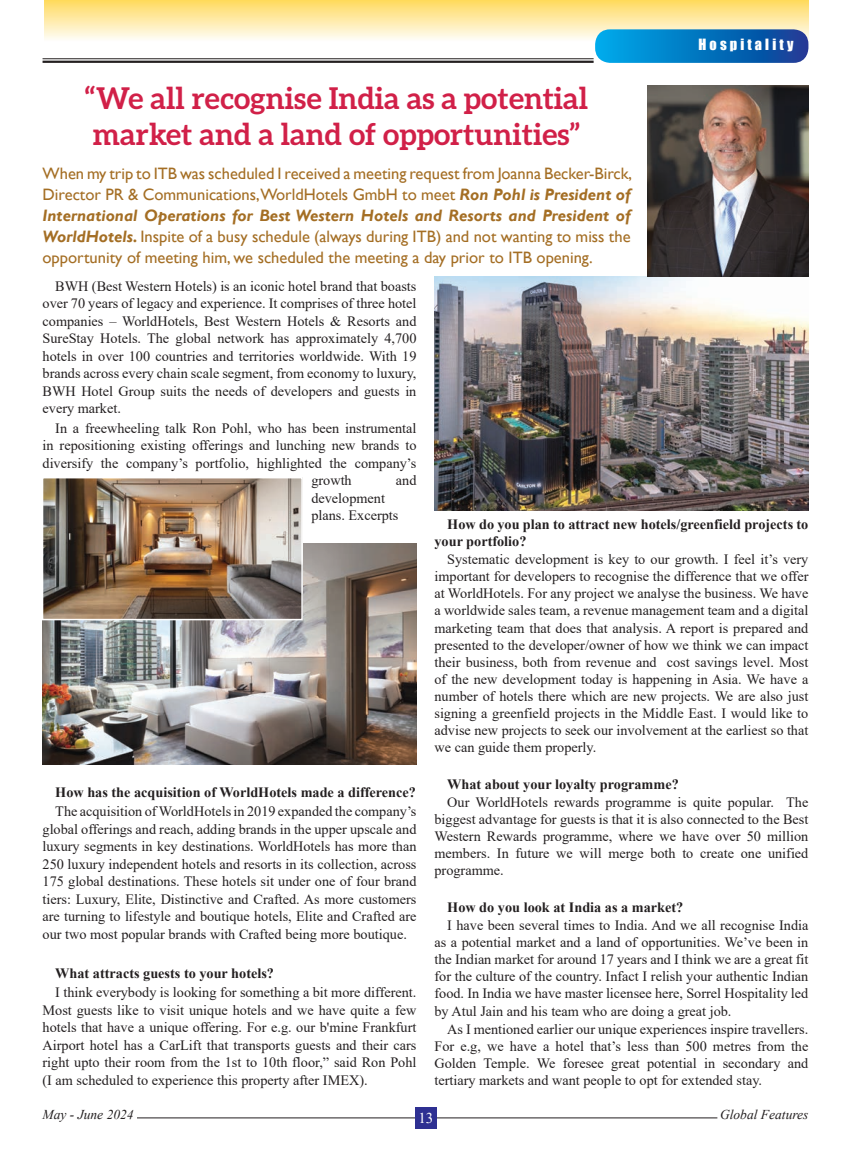
<style>
.page{position:relative;width:851px;height:1149px;background:#fff}
.page>*{position:absolute;margin:0;border:0;box-sizing:border-box;transform-origin:0 0}
.t1{font:700 30px/36px "Aleo";color:#d12048}
.t2{font:16.5px/21px "Gill Sans";color:#a46e24;text-align:justify}
.t3{font:15px "Times New Roman";color:#fff}
.t4{font:14.25px/17.1px "Times New Roman";color:#231f20;text-align:justify}
.t5{font:700 14.25px/17.1px "Times New Roman";color:#231f20}
.t6{font:14.25px "Impact";letter-spacing:.22em;color:#fff}
.t7{font:italic 13.5px "Times New Roman";color:#231f20}
.s1{font-weight:700;font-style:italic}
</style>
<div class="page">
<div style="left:44px;top:0;width:764px;height:41px;background:linear-gradient(to bottom,#ffda5e,#fefdf8)"></div>
<svg style="left:595px;top:29px;width:213px;height:34px;background:#0875bf"></svg>
<hr style="left:43px;top:61px;width:550px;height:2px;background:#231f20">
<hr style="left:43px;top:58px;width:550px;height:1px;background:#231f20">
<hr style="left:137px;top:1117px;width:580px;height:1px;background:#231f20">
<div style="left:415px;top:1106px;width:21px;height:22px;background:#2e3092"></div>
<img style="left:434px;top:276px;width:374px;height:234px">
<img style="left:43px;top:543px;width:373px;height:221px">
<img style="left:647px;top:85px;width:161px;height:191px">
<img style="left:45px;top:480px;width:255px;height:137px">
<div style="left:42px;top:477px;width:261px;height:143px;border:2px solid #fff"></div>
<h1 class="t1" style="left:85px;top:80px;width:505px">“We all recognise India as a potential market and a land of opportunities”</h1>
<p class="t2" style="left:43px;top:163px;width:591px">When my trip to ITB was scheduled I received a meeting request from Joanna Becker-Birck, Director PR &amp; Communications,WorldHotels GmbH to meet <span class="s1">Ron Pohl is President of International Operations for Best Western Hotels and Resorts and President of WorldHotels.</span> Inspite of a busy schedule (always during ITB) and not wanting to miss the opportunity of meeting him, we scheduled the meeting a day prior to ITB opening.</p>
<p class="t6" style="left:698px;top:33px;width:96px">Hospitality</p>
<p class="t4" style="left:43px;top:277px;width:375px;text-indent:13px">BWH (Best Western Hotels) is an iconic hotel brand that boasts over 70 years of legacy and experience. It comprises of three hotel companies – WorldHotels, Best Western Hotels &amp; Resorts and SureStay Hotels. The global network has approximately 4,700 hotels in over 100 countries and territories worldwide. With 19 brands across every chain scale segment, from economy to luxury, BWH Hotel Group suits the needs of developers and guests in every market.</p>
<p class="t4" style="left:55px;top:419px;width:362px">In a freewheeling talk Ron Pohl, who has been instrumental</p>
<p class="t4" style="left:43px;top:436px;width:375px">in repositioning existing offerings and lunching new brands to</p>
<p class="t4" style="left:43px;top:454px;width:375px">diversify the company’s portfolio, highlighted the company’s</p>
<p class="t4" style="left:311px;top:471px;width:42px">growth</p>
<p class="t4" style="left:396px;top:471px;width:22px">and</p>
<p class="t4" style="left:311px;top:488px;width:89px">development plans. Excerpts</p>
<p class="t5" style="left:55px;top:782px;width:362px">How has the acquisition of WorldHotels made a difference?</p>
<p class="t4" style="left:43px;top:802px;width:375px;text-indent:13px">The acquisition of WorldHotels in 2019 expanded the company’s global offerings and reach, adding brands in the upper upscale and luxury segments in key destinations. WorldHotels has more than 250 luxury independent hotels and resorts in its collection, across 175 global destinations. These hotels sit under one of four brand tiers: Luxury, Elite, Distinctive and Crafted. As more customers are turning to lifestyle and boutique hotels, Elite and Crafted are our two most popular brands with Crafted being more boutique.</p>
<p class="t5" style="left:55px;top:963px;width:220px">What attracts guests to your hotels?</p>
<p class="t4" style="left:43px;top:983px;width:375px;text-indent:13px">I think everybody is looking for something a bit more different.<br>Most guests like to visit unique hotels and we have quite a few hotels that have a unique offering. For e.g. our b'mine Frankfurt Airport hotel has a CarLift that transports guests and their cars right upto their room from the 1st to 10th floor,” said Ron Pohl (I am scheduled to experience this property after IMEX).</p>
<p class="t5" style="left:434px;top:515px;width:375px;text-indent:13px">How do you plan to attract new hotels/greenfield projects to your portfolio?</p>
<p class="t4" style="left:434px;top:550px;width:375px;text-indent:13px">Systematic development is key to our growth. I feel it’s very important for developers to recognise the difference that we offer at WorldHotels. For any project we analyse the business. We have a worldwide sales team, a revenue management team and a digital marketing team that does that analysis. A report is prepared and presented to the developer/owner of how we think we can impact their business, both from revenue and cost savings level. Most of the new development today is happening in Asia. We have a number of hotels there which are new projects. We are also just signing a greenfield projects in the Middle East. I would like to advise new projects to seek our involvement at the earliest so that we can guide them properly.</p>
<p class="t5" style="left:447px;top:774px;width:233px">What about your loyalty programme?</p>
<p class="t4" style="left:434px;top:792px;width:375px;text-indent:13px">Our WorldHotels rewards programme is quite popular. The biggest advantage for guests is that it is also connected to the Best Western Rewards programme, where we have over 50 million members. In future we will merge both to create one unified programme.</p>
<p class="t5" style="left:447px;top:897px;width:237px">How do you look at India as a market?</p>
<p class="t4" style="left:434px;top:915px;width:375px;text-indent:13px">I have been several times to India. And we all recognise India as a potential market and a land of opportunities. We’ve been in the Indian market for around 17 years and I think we are a great fit for the culture of the country. Infact I relish your authentic Indian food. In India we have master licensee here, Sorrel Hospitality led by Atul Jain and his team who are doing a great job.</p>
<p class="t4" style="left:434px;top:1019px;width:375px;text-indent:13px">As I mentioned earlier our unique experiences inspire travellers.<br>For e.g, we have a hotel that’s less than 500 metres from the Golden Temple. We foresee great potential in secondary and tertiary markets and want people to opt for extended stay.</p>
<p class="t7" style="left:43px;top:1104px;width:93px">May - June 2024</p>
<p class="t7" style="left:720px;top:1104px;width:90px">Global Features</p>
<p class="t3" style="left:418px;top:1107px;width:16px">13</p>
</div>
